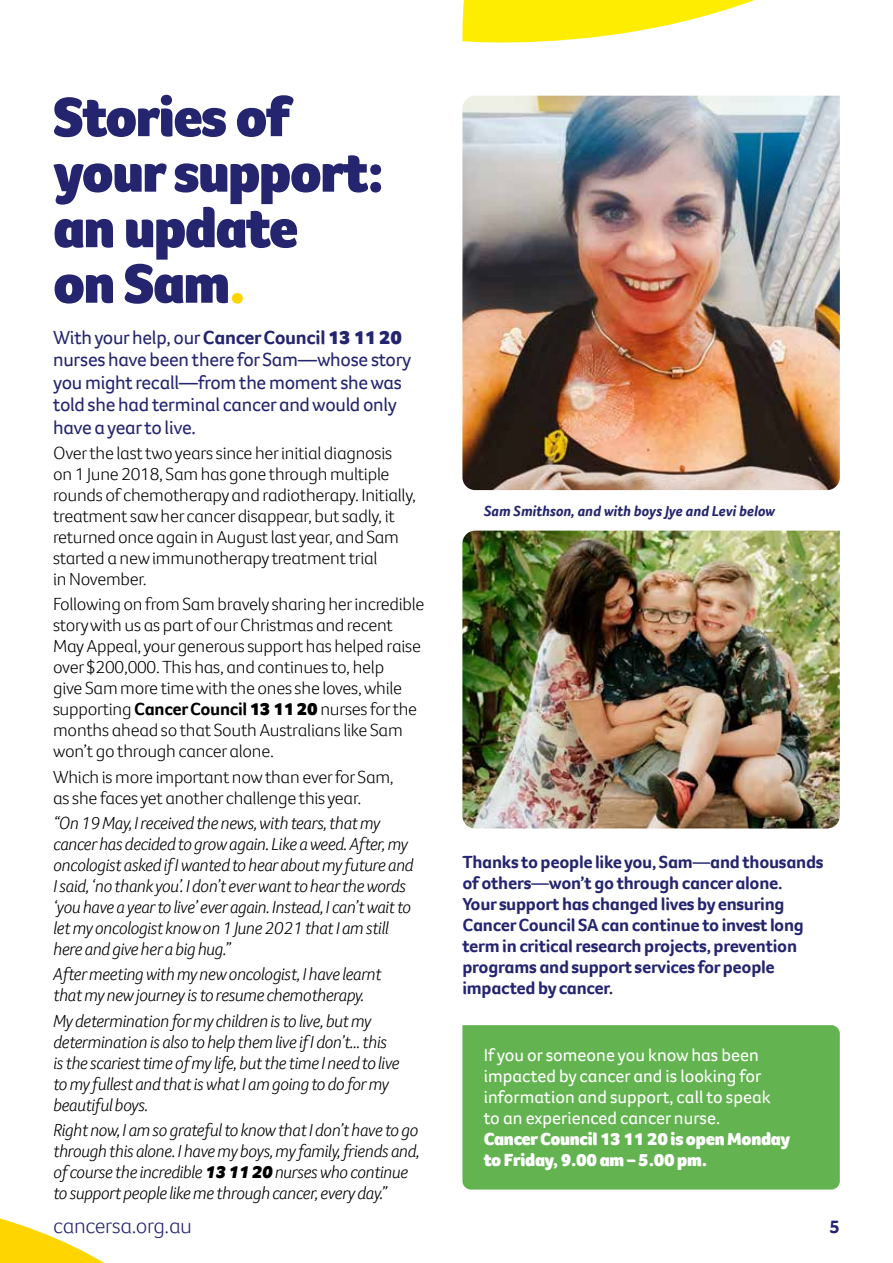
<style>
.page{position:relative;width:893px;height:1263px;background:#fff}
.page>*{position:absolute;margin:0;border:0;box-sizing:border-box;transform-origin:0 0}
.t1{font:900 57px/55.5px "Foco CC";letter-spacing:-.025em;color:#25256f}
.t2{font:300 21.75px "Foco CC";letter-spacing:-.015em;color:#25256f}
.t3{font:19.5px/22.5px "Foco CC";letter-spacing:-.015em;color:#25256f}
.t4{font:700 18.75px "Foco CC";color:#25256f}
.t5{font:italic 300 18px/21px "Foco CC";letter-spacing:-.015em;color:#000}
.t6{font:300 18px/21px "Foco CC";letter-spacing:-.015em;color:#000}
.t7{font:700 18px/21px "Foco CC";letter-spacing:-.015em;color:#25256f}
.t8{font:18px/21px "Foco CC";color:#fff}
.t9{font:900 18px/21px "Foco CC";letter-spacing:-.015em;color:#fff}
.t10{font:italic 700 15px "Foco CC";color:#25256f}
.s1{color:#ffd500}
.s2{font-weight:700}
.s3{font-weight:900}
</style>
<div class="page">
<div style="left:462px;top:1025px;width:378px;height:164px;background:#63b450"></div>
<img style="left:462px;top:531px;width:378px;height:297px">
<img style="left:462px;top:96px;width:378px;height:394px">
<svg style="left:462px;top:0;width:292px;height:43px"></svg>
<svg style="left:0;top:1218px;width:104px;height:45px"></svg>
<h1 class="t1" style="left:53px;top:89px;width:333px">Stories of your support: an update<br>on Sam<span class="s1">.</span></h1>
<p class="t3" style="left:53px;top:326px;width:360px">With your help, our <span class="s2">Cancer Council</span> <span class="s3">13 11 20 </span>nurses have been there for Sam—whose story you might recall—from the moment she was told she had terminal cancer and would only have a year to live.</p>
<p class="t6" style="left:53px;top:442px;width:364px">Over the last two years since her initial diagnosis<br>on 1 June 2018, Sam has gone through multiple rounds of chemotherapy and radiotherapy. Initially, treatment saw her cancer disappear, but sadly, it returned once again in August last year, and Sam started a new immunotherapy treatment trial<br>in November.</p>
<p class="t6" style="left:53px;top:594px;width:373px">Following on from Sam bravely sharing her incredible story with us as part of our Christmas and recent May Appeal, your generous support has helped raise over $200,000. This has, and continues to, help<br>give Sam more time with the ones she loves, while supporting <span class="s2">Cancer Council</span> <span class="s3">13 11 20</span> nurses for the months ahead so that South Australians like Sam won’t go through cancer alone.</p>
<p class="t6" style="left:53px;top:766px;width:342px">Which is more important now than ever for Sam, as she faces yet another challenge this year.</p>
<p class="t5" style="left:53px;top:812px;width:362px">“On 19 May, I received the news, with tears, that my cancer has decided to grow again. Like a weed. After, my oncologist asked if I wanted to hear about my future and I said, ‘no thank you’. I don’t ever want to hear the words ‘you have a year to live’ ever again. Instead, I can’t wait to let my oncologist know on 1 June 2021 that I am still here and give her a big hug.”</p>
<p class="t5" style="left:53px;top:963px;width:330px">After meeting with my new oncologist, I have learnt that my new journey is to resume chemotherapy.</p>
<p class="t5" style="left:53px;top:1010px;width:348px">My determination for my children is to live, but my determination is also to help them live if I don’t... this is the scariest time of my life, but the time I need to live to my fullest and that is what I am going to do for my beautiful boys.</p>
<p class="t5" style="left:53px;top:1119px;width:368px">Right now, I am so grateful to know that I don’t have to go through this alone. I have my boys, my family, friends and, of course the incredible <span class="s3">13 11 20</span> nurses who continue to support people like me through cancer, every day.”</p>
<p class="t10" style="left:484px;top:501px;width:293px">Sam Smithson, and with boys Jye and Levi below</p>
<p class="t7" style="left:462px;top:851px;width:363px">Thanks to people like you, Sam—and thousands of others—won’t go through cancer alone.<br>Your support has changed lives by ensuring Cancer Council SA can continue to invest long term in critical research projects, prevention programs and support services for people impacted by cancer.</p>
<p class="t8" style="left:484px;top:1044px;width:288px">If you or someone you know has been impacted by cancer and is looking for information and support, call to speak to an experienced cancer nurse.</p>
<p class="t9" style="left:484px;top:1128px;width:308px">Cancer Council 13 11 20 is open Monday to Friday, 9.00 am – 5.00 pm.</p>
<p class="t2" style="left:53px;top:1211px;width:140px">cancersa.org.au</p>
<p class="t4" style="left:829px;top:1214px;width:12px">5</p>
</div>
